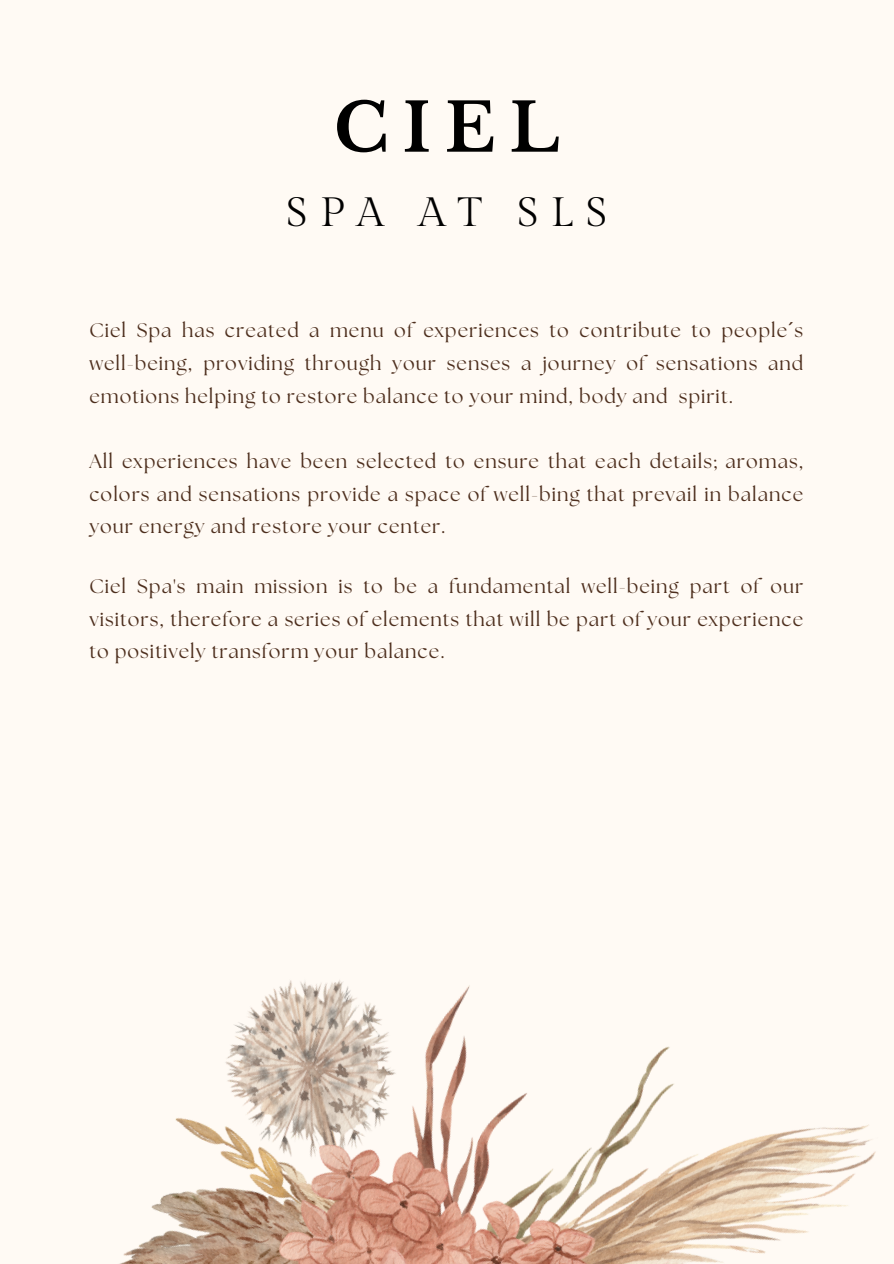
<style>
.page{position:relative;width:894px;height:1264px;background:#fff}
.page>*{position:absolute;margin:0;border:0;box-sizing:border-box;transform-origin:0 0}
.t1{font:700 66.6px "Libre Baskerville";color:#000}
.t2{font:40.95px "Gilda Display";letter-spacing:.3em;color:#000}
.t3{font:19.5px/32.7px "The Seasons";letter-spacing:.05em;color:#4d2e1d;text-align:justify}
.s1{font-family:"Noto Sans"}
</style>
<div class="page">
<div style="left:0;top:0;width:893px;height:1263px;background:#fffaf4"></div>
<img style="left:122px;top:980px;width:754px;height:283px">
<p class="t1" style="left:334px;top:87px;width:227px">CIEL</p>
<p class="t2" style="left:286px;top:189px;width:322px">SPA AT SLS</p>
<h1 class="t3" style="left:89px;top:315px;width:715px">Ciel Spa has created a menu of experiences to contribute to people<span class="s1">´</span>s well-being, providing through your senses a journey of sensations and emotions helping to restore balance to your mind, body and spirit.</h1>
<h2 class="t3" style="left:89px;top:446px;width:715px">All experiences have been selected to ensure that each details; aromas, colors and sensations provide a space of well-bing that prevail in balance your energy and restore your center.</h2>
<p class="t3" style="left:89px;top:571px;width:715px">Ciel Spa's main mission is to be a fundamental well-being part of our visitors, therefore a series of elements that will be part of your experience to positively transform your balance.</p>
</div>
